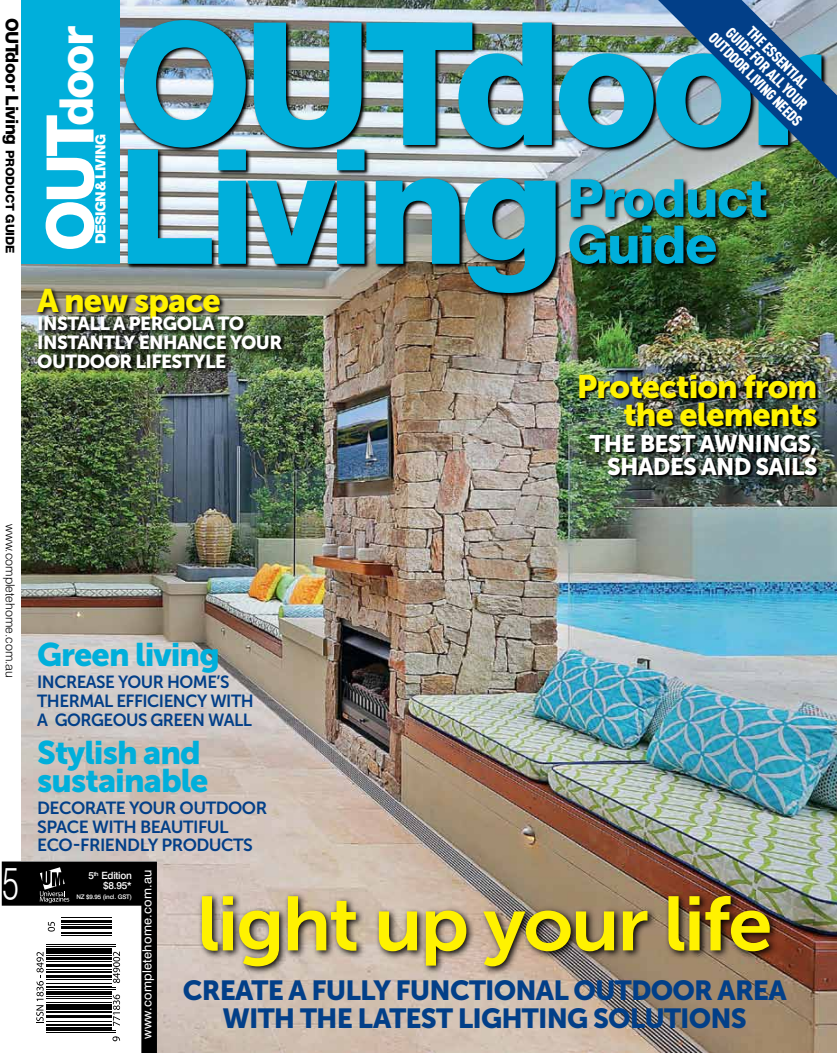
<style>
.page{position:relative;width:837px;height:1053px;background:#fff}
.page>*{position:absolute;margin:0;border:0;box-sizing:border-box;transform-origin:0 0}
.t1{font:76.25px "Museo Sans 700";color:#fff200;scale:1.05 1}
.t2{font:800 52.5px/46.2px "Helvetica Neue";letter-spacing:-.03em;color:#00afdb}
.t3{font:800 46.5px "Helvetica Neue";color:#fff}
.t4{font:300 45.5px "Swiss 721 BT";color:#fff;scale:.7 1}
.t5{font:32.5px/27.5px "Museo Sans 900";color:#fff200;text-align:right}
.t6{font:32.5px/27.5px "Museo Sans 900";letter-spacing:-.03em;color:#00afdb}
.t7{font:27.5px/27.5px "Museo Sans 900";letter-spacing:-.03em;color:#023f88;text-align:center}
.t8{font:23.75px/22.5px "Museo Sans 900";letter-spacing:-.03em;color:#fff;text-align:right}
.t9{font:18.75px/18.8px "Museo Sans 900";letter-spacing:-.03em;color:#fff}
.t10{font:17.5px/18.8px "Museo Sans 700";letter-spacing:-.03em;color:#023f88}
.t11{font:800 17.5px "Helvetica Neue";letter-spacing:-.03em;color:#000}
.t12{font:900 condensed 15.5px/15.5px "DINOT";color:#fff;text-align:center}
.t13{font:800 14px "Helvetica Neue";letter-spacing:-.05em;color:#fff}
.t14{font:12.5px "Swiss 721 BT";letter-spacing:.02em;color:#fff}
.t15{font:300 12.5px "Swiss 721 BT";color:#000}
.t16{font:500 10px/10px "Swiss 721 BT";letter-spacing:-.025em;color:#fff;text-align:right}
.t17{font:500 6.25px "Swiss 721 BT";letter-spacing:-.025em;color:#fff}
.s1{font-size:11.88px}
.s2{font-size:65.75px}
</style>
<div class="page">
<img style="left:21px;top:0;width:815px;height:1052px">
<img style="left:122px;top:19px;width:705px;height:280px">
<svg style="left:128px;top:151px;width:427px;height:142px;background:#55a5b8"></svg>
<div style="left:124px;top:20px;width:700px;height:131px;background:#000;opacity:.5"></div>
<img style="left:124px;top:20px;width:533px;height:127px">
<div style="left:21px;top:0;width:99px;height:264px;background:#00afdb"></div>
<svg style="left:2px;top:861px;width:155px;height:191px"></svg>
<img style="left:568px;top:178px;width:204px;height:92px">
<svg style="left:198px;top:891px;width:580px;height:84px;background:#867668"></svg>
<img style="left:36px;top:287px;width:252px;height:87px">
<img style="left:580px;top:375px;width:239px;height:103px">
<img style="left:657px;top:0;width:179px;height:179px">
<p class="t11" style="left:23px;top:18px;width:236px;rotate:90deg">OUTdoor Living <span class="s1">product guide</span></p>
<h3 class="t3" style="left:49px;top:251px;width:226px;rotate:-90deg"><span class="s2">OUT</span>door</h3>
<p class="t13" style="left:92px;top:244px;width:111px;rotate:-90deg">DESIGN &amp; LIVING</p>
<h3 class="t5" style="left:37px;top:286px;width:185px">A NEW SPACE</h3>
<p class="t9" style="left:37px;top:314px;width:246px">INSTALL A PERGOLA TO<br>INSTANTLY ENHANCE YOUR<br>OUTDOOR LIFESTYLE</p>
<p class="t12" style="left:738px;top:8px;width:126px;rotate:45deg">The essential<br>guide for all your outdoor living needs</p>
<h2 class="t2" style="left:567px;top:175px;width:201px">Product<br>Guide</h2>
<h3 class="t5" style="left:576px;top:373px;width:242px">PROTECTION FROM<br>THE ELEMENTS</h3>
<h3 class="t8" style="left:589px;top:432px;width:229px">THE BEST AWNINGS,<br>SHADES AND SAILS</h3>
<p class="t15" style="left:18px;top:524px;width:155px;rotate:90deg">www.completehome.com.au</p>
<h3 class="t4" style="left:2px;top:855px;width:26px">5</h3>
<h3 class="t6" style="left:37px;top:640px;width:184px">GREEN LIVING</h3>
<p class="t10" style="left:37px;top:673px;width:218px">INCREASE YOUR HOME’S<br>THERMAL EFFICIENCY WITH<br>A GORGEOUS GREEN WALL</p>
<h3 class="t6" style="left:37px;top:738px;width:173px">STYLISH AND<br>SUSTAINABLE</h3>
<p class="t10" style="left:37px;top:798px;width:231px">DECORATE YOUR OUTDOOR<br>SPACE WITH BEAUTIFUL<br>ECO-FRIENDLY PRODUCTS</p>
<p class="t16" style="left:88px;top:870px;width:45px">5<sup>th</sup> Edition $8.95*</p>
<p class="t17" style="left:76px;top:892px;width:57px">NZ $9.95 (incl. GST)</p>
<p class="t14" style="left:139px;top:1038px;width:171px;rotate:-90deg">www.completehome.com.au</p>
<h1 class="t1" style="left:197px;top:881px;width:549px">LIGHT UP YOUR LIFE</h1>
<h3 class="t7" style="left:183px;top:976px;width:605px">CREATE A FULLY FUNCTIONAL OUTDOOR AREA<br>WITH THE LATEST LIGHTING SOLUTIONS</h3>
</div>
